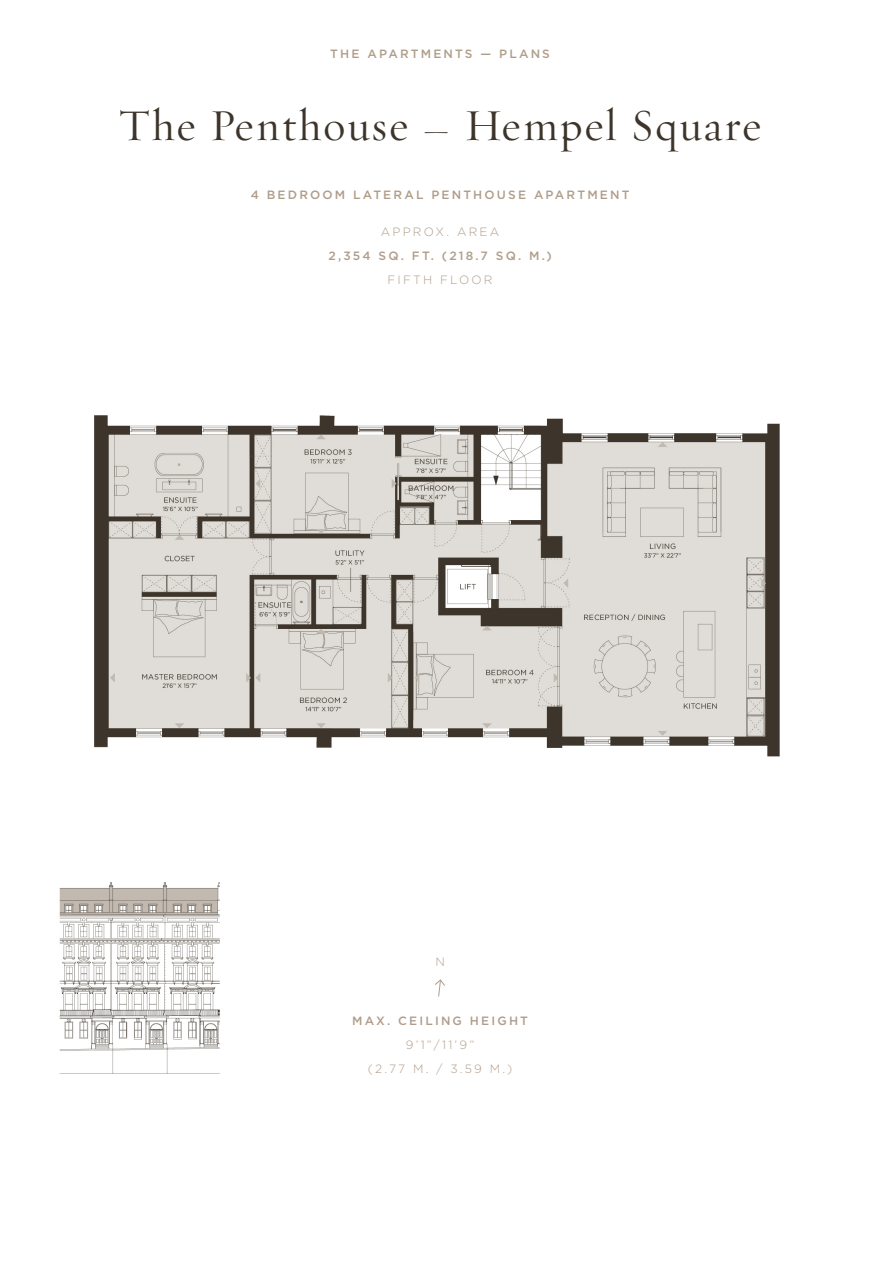
<style>
.page{position:relative;width:893px;height:1263px;background:#fff}
.page>*{position:absolute;margin:0;border:0;box-sizing:border-box;transform-origin:0 0}
.Floor_plan_headers{font:45px "Requiem Display HTF Roman";letter-spacing:.05em;color:#3d352b}
.t1{font:500 12px/24px "Gotham";letter-spacing:.18em;color:#b09d8a;text-align:center}
.t2{font:300 12px "Gotham";letter-spacing:.18em;color:#b09d8a}
.s1{font-weight:300}
</style>
<div class="page">
<img style="left:59px;top:415px;width:721px;height:659px">
<svg style="left:434px;top:979px;width:12px;height:18px"></svg>
<p class="t1" style="left:330px;top:41px;width:221px">THE APARTMENTS — PLANS</p>
<p class="Floor_plan_headers" style="left:119px;top:99px;width:644px">The Penthouse _ Hempel Square</p>
<p class="t1" style="left:251px;top:183px;width:380px">4 BEDROOM LATERAL PENTHOUSE APARTMENT</p>
<p class="t2" style="left:381px;top:225px;width:120px">APPROX. AREA</p>
<p class="t1" style="left:328px;top:244px;width:225px">2,354 SQ. FT. (218.7 SQ. M.)<br><span class="s1">FIFTH FLOOR</span></p>
<p class="t2" style="left:435px;top:956px;width:11px">N</p>
<p class="t1" style="left:352px;top:1008px;width:177px">MAX. CEILING HEIGHT</p>
<p class="t2" style="left:406px;top:1038px;width:70px">9’1”/11’9”</p>
<p class="t2" style="left:368px;top:1062px;width:146px">(2.77 M. / 3.59 M.)</p>
</div>
